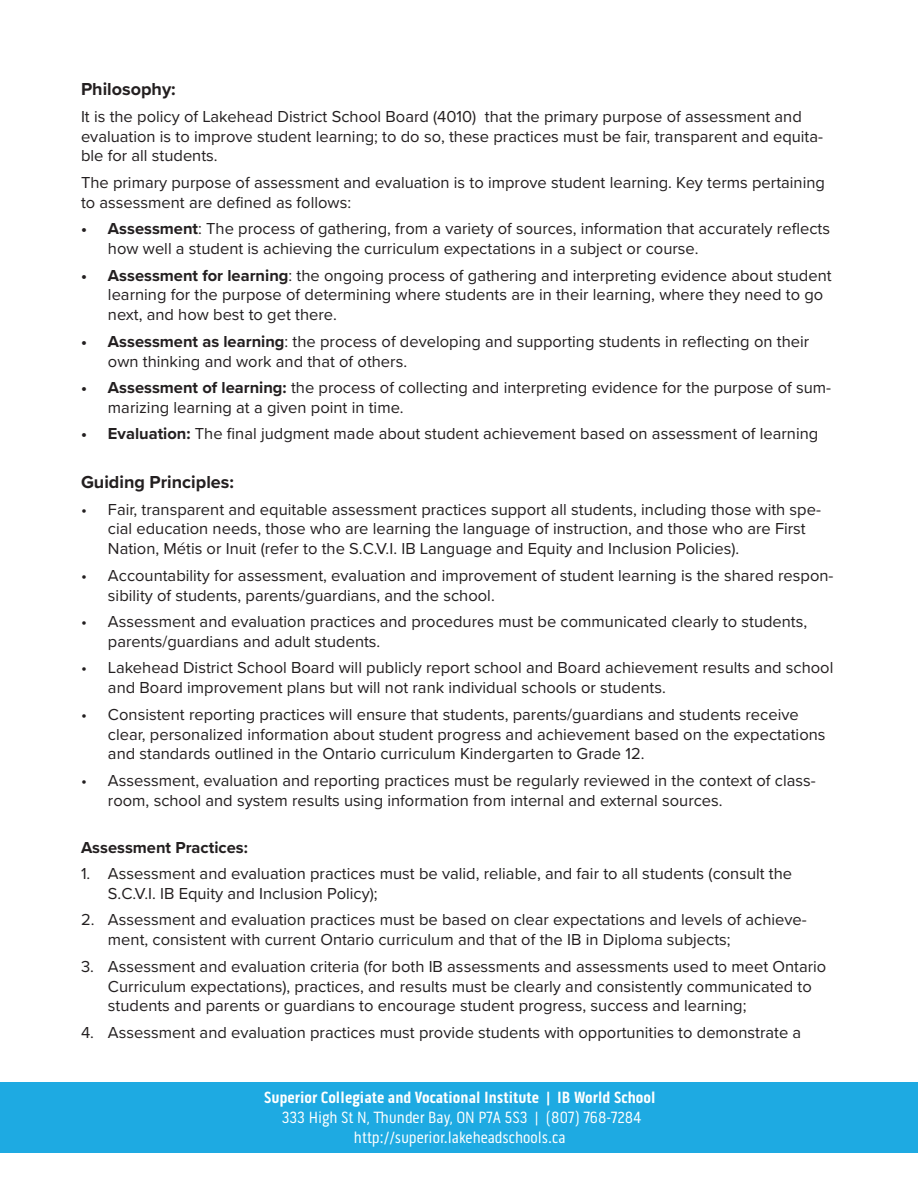
<style>
.page{position:relative;width:918px;height:1188px;background:#fff}
.page>*{position:absolute;margin:0;border:0;box-sizing:border-box;transform-origin:0 0}
.t1{font:700 18px "Proxima Nova";color:#231f20}
.t2{font:16.65px/20px "Pill Gothic 300 mg";color:#fff;text-align:center}
.t3{font:700 16.65px "Pill Gothic 300 mg";color:#fff}
.t4{font:16.5px/19.8px "Proxima Nova";color:#231f20}
.t5{font:700 16.5px "Proxima Nova";color:#231f20}
.s1{font-weight:700}
</style>
<div class="page">
<div style="left:0;top:1082px;width:918px;height:71px;background:#1eaae2"></div>
<p class="t1" style="left:81px;top:76px;width:96px">Philosophy:</p>
<p class="t4" style="left:81px;top:106px;width:744px">It is the policy of Lakehead District School Board (4010) that the primary purpose of assessment and evaluation is to improve student learning; to do so, these practices must be fair, transparent and equita&shy;ble for all students.</p>
<p class="t4" style="left:81px;top:172px;width:745px">The primary purpose of assessment and evaluation is to improve student learning. Key terms pertaining to assessment are defined as follows:</p>
<p class="t4" style="left:108px;top:218px;width:724px;text-indent:-27px"><span class="s1">• Assessment</span>: The process of gathering, from a variety of sources, information that accurately reflects how well a student is achieving the curriculum expectations in a subject or course.</p>
<p class="t4" style="left:108px;top:264px;width:725px;text-indent:-27px"><span class="s1">• Assessment for learning</span>: the ongoing process of gathering and interpreting evidence about student learning for the purpose of determining where students are in their learning, where they need to go next, and how best to get there.</p>
<p class="t4" style="left:108px;top:331px;width:703px;text-indent:-27px"><span class="s1">• Assessment as learning</span>: the process of developing and supporting students in reflecting on their own thinking and work and that of others.</p>
<p class="t4" style="left:108px;top:377px;width:725px;text-indent:-27px"><span class="s1">• Assessment of learning:</span> the process of collecting and interpreting evidence for the purpose of sum&shy;marizing learning at a given point in time.</p>
<p class="t4" style="left:81px;top:423px;width:739px"><span class="s1">• Evaluation:</span> The final judgment made about student achievement based on assessment of learning</p>
<p class="t1" style="left:81px;top:469px;width:154px">Guiding Principles:</p>
<p class="t4" style="left:108px;top:498px;width:715px;text-indent:-27px">• Fair, transparent and equitable assessment practices support all students, including those with spe&shy;cial education needs, those who are learning the language of instruction, and those who are First<br>Nation, Métis or Inuit (refer to the S.C.V.I. IB Language and Equity and Inclusion Policies).</p>
<p class="t4" style="left:108px;top:565px;width:727px;text-indent:-27px">• Accountability for assessment, evaluation and improvement of student learning is the shared respon&shy;sibility of students, parents/guardians, and the school.</p>
<p class="t4" style="left:108px;top:611px;width:701px;text-indent:-27px">• Assessment and evaluation practices and procedures must be communicated clearly to students, parents/guardians and adult students.</p>
<p class="t4" style="left:108px;top:657px;width:727px;text-indent:-27px">• Lakehead District School Board will publicly report school and Board achievement results and school and Board improvement plans but will not rank individual schools or students.</p>
<p class="t4" style="left:108px;top:704px;width:719px;text-indent:-27px">• Consistent reporting practices will ensure that students, parents/guardians and students receive clear, personalized information about student progress and achievement based on the expectations and standards outlined in the Ontario curriculum Kindergarten to Grade 12.</p>
<p class="t4" style="left:108px;top:770px;width:709px;text-indent:-27px">• Assessment, evaluation and reporting practices must be regularly reviewed in the context of class&shy;room, school and system results using information from internal and external sources.</p>
<p class="t5" style="left:81px;top:835px;width:168px">Assessment Practices:</p>
<p class="t4" style="left:108px;top:863px;width:686px;text-indent:-27px">1. Assessment and evaluation practices must be valid, reliable, and fair to all students (consult the<br>S.C.V.I. IB Equity and Inclusion Policy);</p>
<p class="t4" style="left:108px;top:909px;width:700px;text-indent:-27px">2. Assessment and evaluation practices must be based on clear expectations and levels of achieve&shy;ment, consistent with current Ontario curriculum and that of the IB in Diploma subjects;</p>
<p class="t4" style="left:108px;top:956px;width:720px;text-indent:-27px">3. Assessment and evaluation criteria (for both IB assessments and assessments used to meet Ontario<br>Curriculum expectations), practices, and results must be clearly and consistently communicated to students and parents or guardians to encourage student progress, success and learning;</p>
<p class="t4" style="left:81px;top:1022px;width:722px">4. Assessment and evaluation practices must provide students with opportunities to demonstrate a</p>
<p class="t3" style="left:264px;top:1088px;width:393px">Superior Collegiate and Vocational Institute | IB World School</p>
<p class="t2" style="left:282px;top:1108px;width:361px">333 High St N, Thunder Bay, ON P7A 5S3 | (807) 768-7284 http://superior.lakeheadschools.ca</p>
</div>
